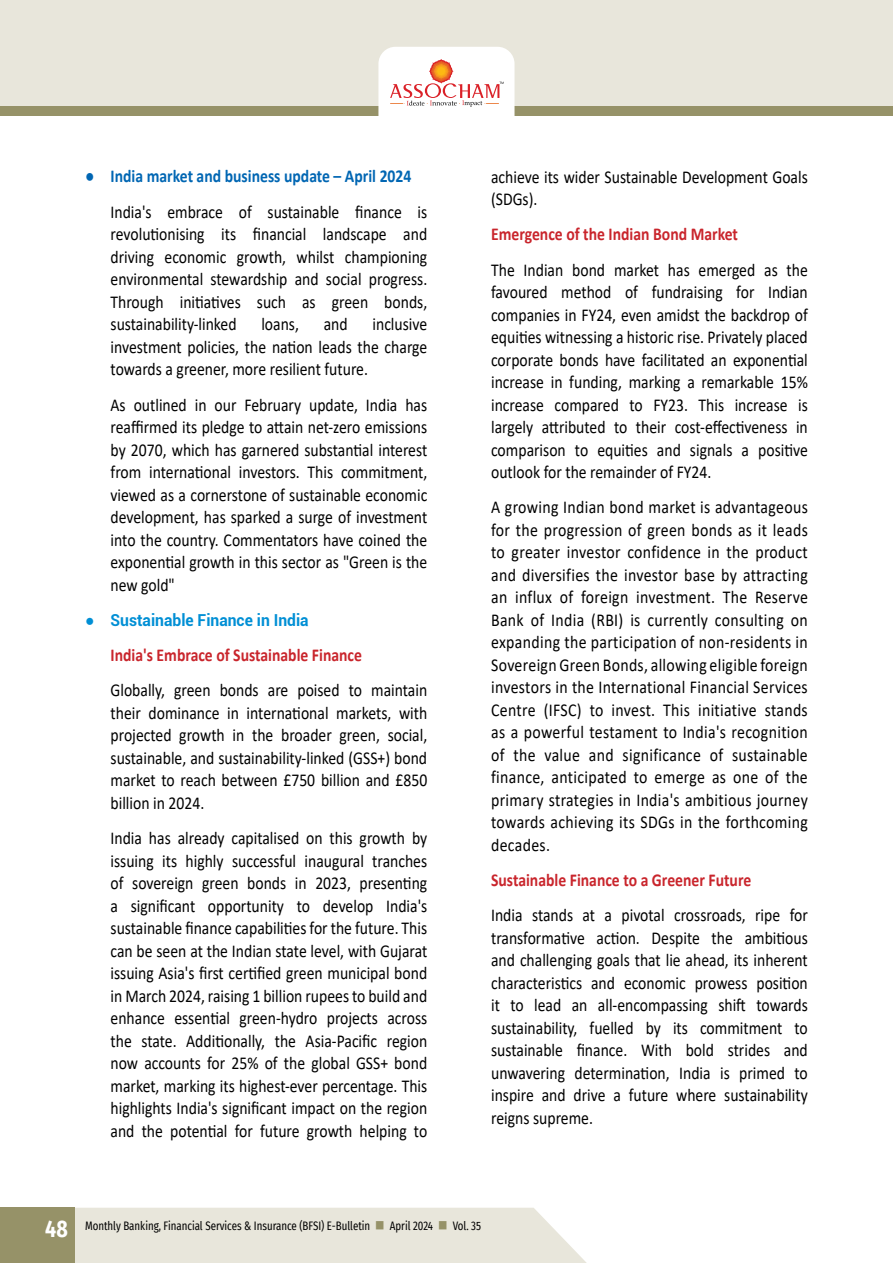
<style>
.page{position:relative;width:893px;height:1263px;background:#fff}
.page>*{position:absolute;margin:0;border:0;box-sizing:border-box;transform-origin:0 0}
.t1{font:700 24px "Fira Sans Condensed";color:#fff;scale:.9 1}
.t2{font:18.15px/22.5px "Calibri";color:#000;text-align:justify;scale:.86 1}
.t3{font:18.15px/22.5px "Calibri";color:#000;text-align:justify;scale:.87 1}
.t4{font:700 18.15px "Calibri";color:#c9252c;scale:.86 1}
.t5{font:700 18.15px/35.2px "Calibri";color:#0066b3;scale:.86 1}
.t6{font:700 16.5px "Roboto";color:#008fd5;scale:.95 1}
.t7{font:12px "Fira Sans Condensed";color:#000;scale:.9 1}
.s1{font-family:"Arial";font-weight:400}
.s2{font-weight:400;color:#000}
.s3{color:#969268}
</style>
<div class="page">
<div style="left:74px;top:1208px;width:513px;height:55px;background:#e8e6db"></div>
<div style="left:0;top:0;width:893px;height:106px;background:#e8e6db"></div>
<div style="left:0;top:106px;width:893px;height:10px;background:#969268"></div>
<svg style="left:378px;top:47px;width:136px;height:69px;background:#f9eae7"></svg>
<div style="left:0;top:1208px;width:74px;height:55px;background:#969268"></div>
<p class="t5" style="left:111px;top:159px;width:370px;text-indent:-26px"><span class="s1">●</span> India market and business update – April 2024<br><span class="s2">India's embrace of sustainable finance is</span></p>
<p class="t2" style="left:111px;top:222px;width:370px">revolutionising its financial landscape and driving economic growth, whilst championing environmental stewardship and social progress.<br>Through initiatives such as green bonds, sustainability-linked</p>
<p class="t2" style="left:111px;top:313px;width:370px;text-indent:262px">inclusive investment policies, the nation leads the charge towards a greener, more resilient future.</p>
<p class="t2" style="left:111px;top:393px;width:370px">As outlined in our February update, India has reaffirmed its pledge to attain net-zero emissions by 2070, which has garnered substantial interest from international investors. This commitment, viewed as a cornerstone of sustainable economic development, has sparked a surge of investment into the country. Commentators have coined the exponential growth in this sector as "Green is the new gold"</p>
<p class="t6" style="left:85px;top:608px;width:237px"><span class="s1">●</span> Sustainable Finance in India</p>
<p class="t4" style="left:111px;top:642px;width:294px">India's Embrace of Sustainable Finance</p>
<p class="t2" style="left:111px;top:678px;width:370px">Globally, green bonds are poised to maintain their dominance in international markets, with projected growth in the broader green, social, sustainable, and sustainability-linked (GSS+) bond market to reach between £750 billion and £850 billion in 2024.</p>
<p class="t2" style="left:111px;top:826px;width:370px">India has already capitalised on this growth by issuing its highly successful inaugural tranches of sovereign green bonds in 2023, presenting a significant opportunity to develop India's sustainable finance capabilities for the future. This can be seen at the Indian state level, with Gujarat issuing Asia's first certified green municipal bond in March 2024, raising 1 billion rupees to build and enhance essential green-hydro projects across the state. Additionally, the Asia-Pacific region now accounts for 25% of the global GSS+ bond market, marking its highest-ever percentage. This highlights India's significant impact on the region and the potential for future growth helping to</p>
<p class="t2" style="left:261px;top:313px;width:45px">loans,</p>
<p class="t2" style="left:324px;top:313px;width:29px">and</p>
<p class="t2" style="left:491px;top:165px;width:370px">achieve its wider Sustainable Development Goals (SDGs).</p>
<p class="t4" style="left:491px;top:221px;width:289px">Emergence of the Indian Bond Market</p>
<p class="t2" style="left:491px;top:258px;width:370px">The Indian bond market has emerged as the favoured method of fundraising for Indian companies in FY24, even amidst the backdrop of equities witnessing a historic rise. Privately placed corporate bonds have facilitated an exponential increase in funding, marking a remarkable 15% increase compared to FY23. This increase is largely attributed to their cost-effectiveness in comparison to equities and signals a positive outlook for the remainder of FY24.</p>
<p class="t3" style="left:491px;top:495px;width:366px">A growing Indian bond market is advantageous for the progression of green bonds as it leads to greater investor confidence in the product and diversifies the investor base by attracting an influx of foreign investment. The Reserve Bank of India (RBI) is currently consulting on expanding the participation of non-residents in Sovereign Green Bonds, allowing eligible foreign investors in the International Financial Services Centre (IFSC) to invest. This initiative stands as a powerful testament to India's recognition of the value and significance of sustainable finance, anticipated to emerge as one of the primary strategies in India's ambitious journey towards achieving its SDGs in the forthcoming decades.</p>
<p class="t4" style="left:491px;top:867px;width:304px">Sustainable Finance to a Greener Future</p>
<p class="t2" style="left:491px;top:903px;width:370px">India stands at a pivotal crossroads, ripe for transformative action. Despite the ambitious and challenging goals that lie ahead, its inherent characteristics and economic prowess position it to lead an all-encompassing shift towards sustainability, fuelled by its commitment to sustainable finance. With bold strides and unwavering determination, India is primed to inspire and drive a future where sustainability reigns supreme.</p>
<h1 class="t1" style="left:45px;top:1208px;width:27px">48</h1>
<p class="t7" style="left:85px;top:1217px;width:442px">Monthly Banking, Financial Services &amp; Insurance (BFSI) E-Bulletin <span class="s3">■</span> April 2024 <span class="s3">■</span> Vol. 35</p>
</div>
